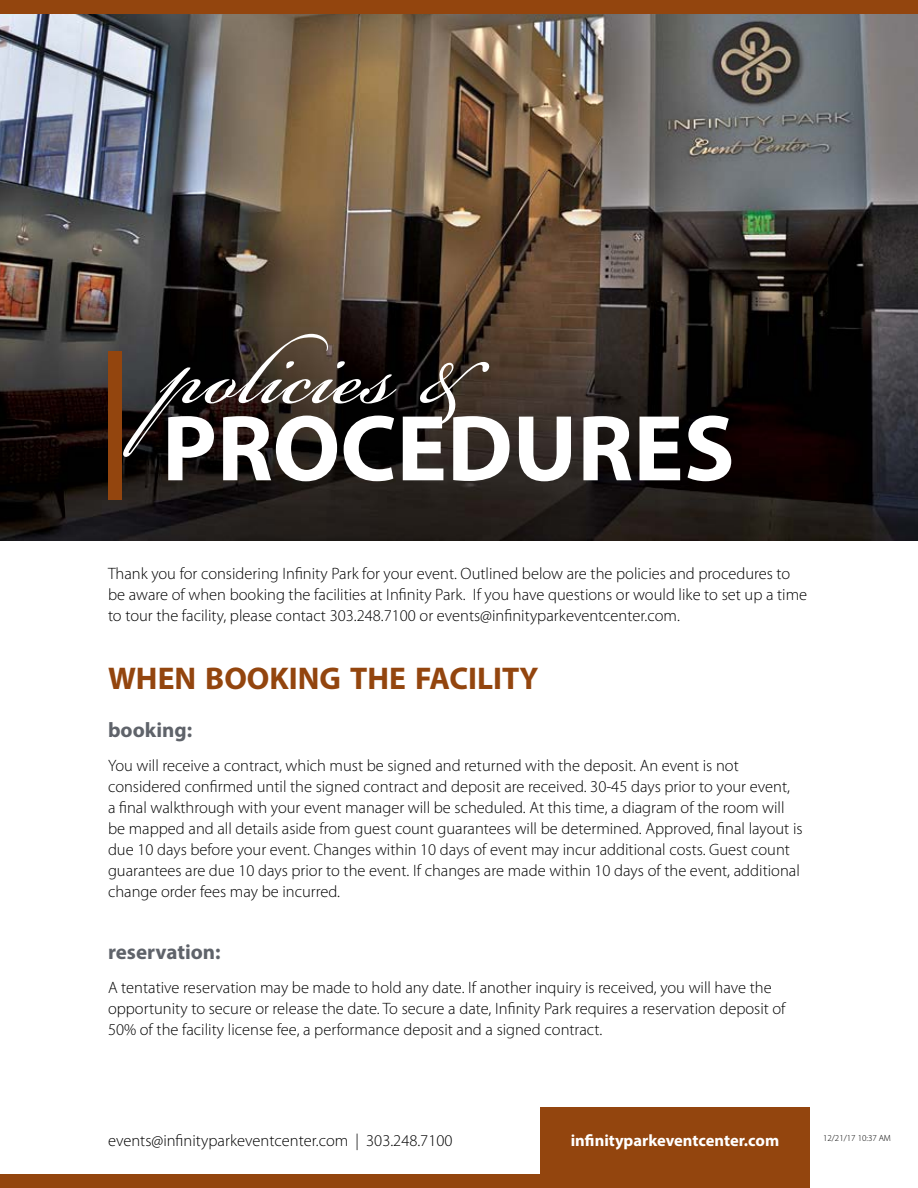
<style>
.page{position:relative;width:918px;height:1188px;background:#fff}
.page>*{position:absolute;margin:0;border:0;box-sizing:border-box;transform-origin:0 0}
.t1{font:135px "Bickham Script Pro";color:#fff}
.t2{font:700 94.5px "Myriad Pro";color:#fff}
.t3{font:700 31.5px "Myriad Pro";color:#93450e}
.t4{font:700 21px "Myriad Pro";color:#5f636a}
.t5{font:300 16.5px/21px "Myriad Pro";color:#000}
.t6{font:700 16.5px "Myriad Pro";color:#fff}
.t7{font:300 9px "Myriad Pro";color:#000}
</style>
<div class="page">
<div style="left:0;top:1174px;width:558px;height:14px;background:#93450e"></div>
<img style="left:0;top:14px;width:918px;height:526px">
<div style="left:540px;top:1107px;width:270px;height:81px;background:#93450e"></div>
<div style="left:0;top:0;width:918px;height:14px;background:#93450e"></div>
<div style="left:108px;top:351px;width:14px;height:149px;background:#93450e"></div>
<h1 class="t1" style="left:162px;top:277px;width:316px">policies &amp;</h1>
<h2 class="t2" style="left:162px;top:387px;width:574px">PROCEDURES</h2>
<p class="t5" style="left:108px;top:563px;width:701px">Thank you for considering Infinity Park for your event. Outlined below are the policies and procedures to be aware of when booking the facilities at Infinity Park. If you have questions or would like to set up a time to tour the facility, please contact 303.248.7100 or events@infinityparkeventcenter.com.</p>
<h3 class="t3" style="left:108px;top:658px;width:432px">WHEN BOOKING THE FACILITY</h3>
<p class="t4" style="left:108px;top:716px;width:86px">booking:</p>
<p class="t5" style="left:108px;top:755px;width:696px">You will receive a contract, which must be signed and returned with the deposit. An event is not considered confirmed until the signed contract and deposit are received. 30-45 days prior to your event,<br>a final walkthrough with your event manager will be scheduled. At this time, a diagram of the room will be mapped and all details aside from guest count guarantees will be determined. Approved, final layout is due 10 days before your event. Changes within 10 days of event may incur additional costs. Guest count guarantees are due 10 days prior to the event. If changes are made within 10 days of the event, additional change order fees may be incurred.</p>
<p class="t4" style="left:108px;top:938px;width:114px">reservation:</p>
<p class="t5" style="left:108px;top:977px;width:679px">A tentative reservation may be made to hold any date. If another inquiry is received, you will have the opportunity to secure or release the date. To secure a date, Infinity Park requires a reservation deposit of<br>50% of the facility license fee, a performance deposit and a signed contract.</p>
<p class="t5" style="left:108px;top:1130px;width:346px">events@infinityparkeventcenter.com | 303.248.7100</p>
<p class="t6" style="left:571px;top:1130px;width:210px">infinityparkeventcenter.com</p>
<p class="t7" style="left:823px;top:1132px;width:69px">12/21/17 10:37 AM</p>
</div>
